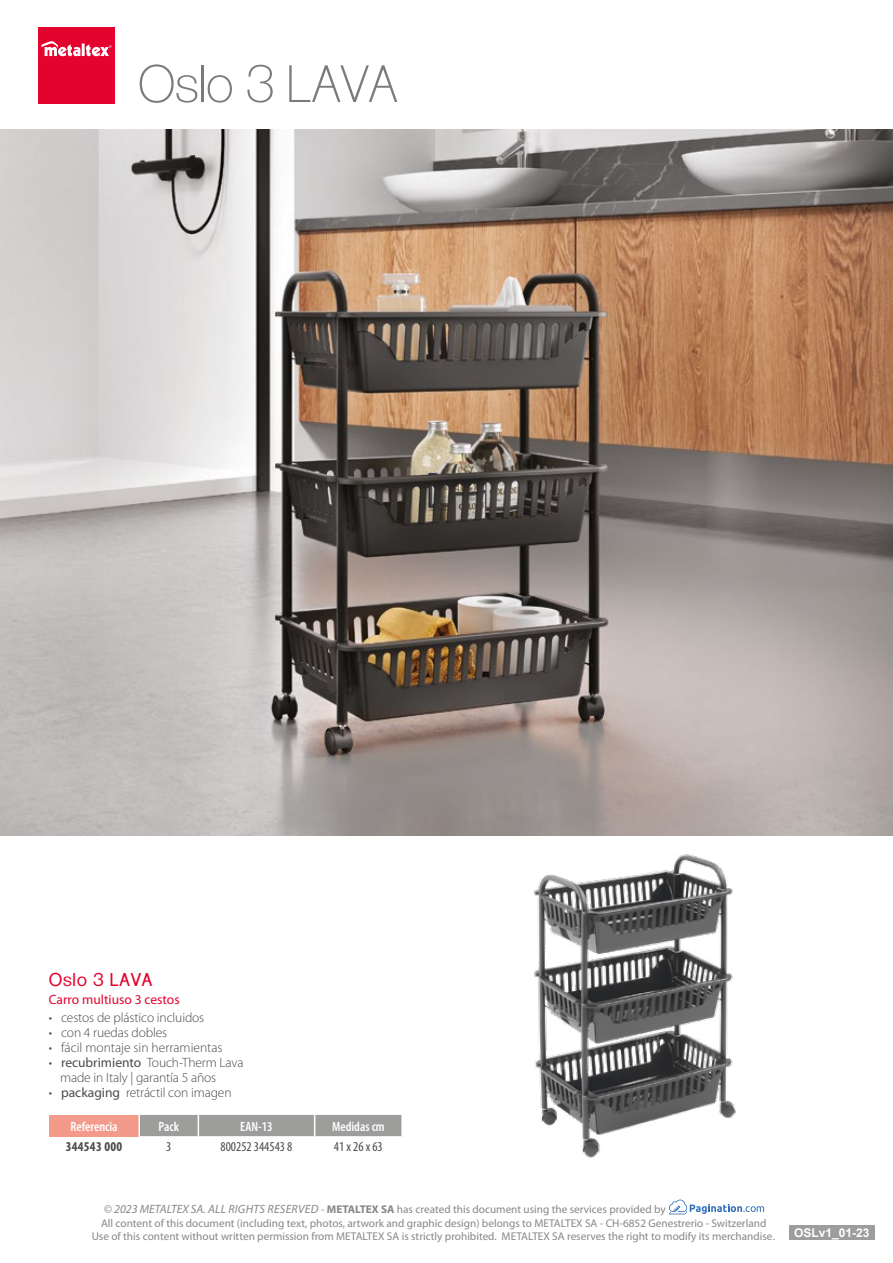
<style>
.page{position:relative;width:893px;height:1263px;background:#fff}
.page>*{position:absolute;margin:0;border:0;box-sizing:border-box;transform-origin:0 0}
.t1{font:51px "Blevio";color:#7c7b7b}
.t2{font:700 18px "Blevio";letter-spacing:.04em;color:#e4032e}
.t3{font:300 13.5px/15px "Myriad Pro";letter-spacing:-.01em;color:#4a4a49}
.t4{font:600 condensed 13.5px "Myriad Pro";color:#fff}
.t5{font:condensed 13.5px "Myriad Pro";color:#4a4a49}
.t6{font:13.5px "Myriad Pro";color:#e4032e}
.t7{font:700 condensed 13.5px "Myriad Pro";letter-spacing:.02em;color:#4a4a49}
.t8{font:700 12px "Arial";color:#fff}
.t9{font:11.25px "Myriad Pro";color:#878787}
.s1{font-weight:400}
.s2{font-style:italic;font-size:12px}
.s3{font-weight:700}
.s4{font-family:"Arial"}
</style>
<div class="page">
<img style="left:465px;top:835px;width:340px;height:323px">
<img style="left:0;top:129px;width:893px;height:706px">
<div style="left:38px;top:27px;width:77px;height:77px;background:#e4032e"></div>
<svg style="left:41px;top:41px;width:71px;height:15px"></svg>
<svg style="left:669px;top:1199px;width:95px;height:15px"></svg>
<div style="left:789px;top:1225px;width:85px;height:15px;background:#9d9d9c"></div>
<div style="left:49px;top:1115px;width:90px;height:21px;background:#f39a8b"></div>
<svg style="left:139px;top:1115px;width:263px;height:22px;background:#a2a2a1"></svg>
<h1 class="t1" style="left:138px;top:55px;width:261px">Oslo 3 LAVA</h1>
<h2 class="t2" style="left:49px;top:969px;width:105px">Oslo 3 LAVA</h2>
<p class="t6" style="left:49px;top:991px;width:132px">Carro multiuso 3 cestos</p>
<p class="t3" style="left:49px;top:1009px;width:157px">• cestos de plástico incluidos</p>
<p class="t3" style="left:49px;top:1024px;width:120px">• con 4 ruedas dobles</p>
<p class="t3" style="left:49px;top:1039px;width:175px">• fácil montaje sin herramientas</p>
<p class="t3" style="left:60px;top:1054px;width:185px;text-indent:-11px">• <span class="s1">recubrimiento</span> Touch-Therm Lava made in Italy | garantía 5 años</p>
<p class="t3" style="left:49px;top:1084px;width:184px">• <span class="s1">packaging</span> retráctil con imagen</p>
<p class="t4" style="left:71px;top:1119px;width:49px">Referencia</p>
<p class="t4" style="left:159px;top:1119px;width:22px">Pack</p>
<p class="t4" style="left:240px;top:1119px;width:34px">EAN-13</p>
<p class="t4" style="left:332px;top:1119px;width:54px">Medidas cm</p>
<p class="t7" style="left:66px;top:1138px;width:58px">344543 000</p>
<p class="t5" style="left:166px;top:1138px;width:7px">3</p>
<p class="t5" style="left:221px;top:1138px;width:73px">800252 344543 8</p>
<p class="t5" style="left:334px;top:1138px;width:50px">41 x 26 x 63</p>
<p class="t9" style="left:104px;top:1202px;width:563px"><span class="s2">© 2023 METALTEX SA. ALL RIGHTS RESERVED</span> - <span class="s3">METALTEX SA</span> has created this document using the services provided by</p>
<p class="t9" style="left:101px;top:1216px;width:667px">All content of this document (including text, photos, artwork and graphic design) belongs to METALTEX SA - CH-6852 Genestrerio - Switzerland</p>
<p class="t9" style="left:92px;top:1229px;width:685px">Use of this content without written permission from METALTEX SA is strictly prohibited. METALTEX SA reserves the right to modify its merchandise<span class="s4">.</span></p>
<p class="t8" style="left:794px;top:1225px;width:77px">OSLv1_01-23</p>
</div>
